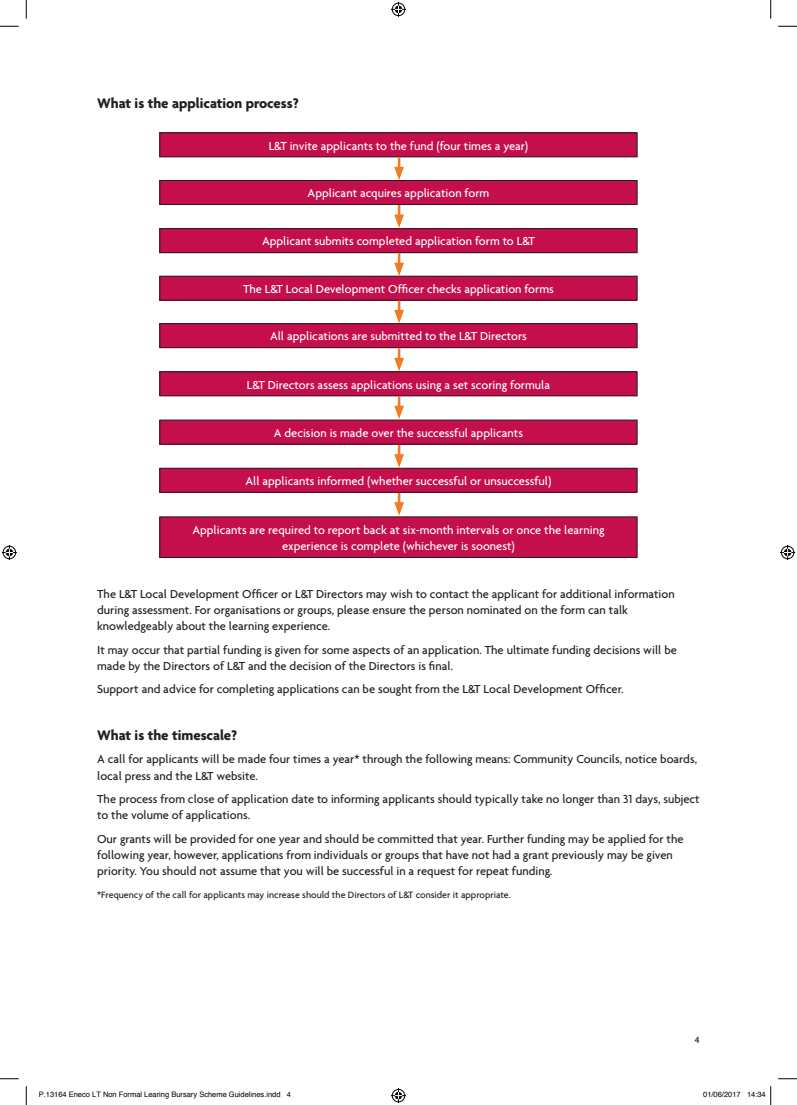
<style>
.page{position:relative;width:797px;height:1105px;background:#fff}
.page>*{position:absolute;margin:0;border:0;box-sizing:border-box;transform-origin:0 0}
.HEadings{font:700 15px "Agenda";color:#231f20}
.Body_COpy{font:500 12.5px/16.2px "Agenda";color:#231f20}
.Body_COpy-2{font:500 12.5px/16.2px "Agenda";color:#fff;text-align:center}
.Body_COpy-3{font:500 10px "Agenda";color:#231f20}
.t1{font:7.5px "Helvetica";color:#000}
</style>
<div class="page">
<div style="left:160px;top:133px;width:477px;height:24px;background:#c40f4c"></div>
<div style="left:160px;top:180px;width:477px;height:24px;background:#c40f4c"></div>
<div style="left:160px;top:180px;width:477px;height:25px;border:1px solid #231f20"></div>
<div style="left:160px;top:276px;width:477px;height:24px;background:#c40f4c"></div>
<div style="left:160px;top:276px;width:477px;height:24px;border:1px solid #231f20"></div>
<div style="left:160px;top:324px;width:477px;height:24px;background:#c40f4c"></div>
<div style="left:160px;top:323px;width:477px;height:25px;border:1px solid #231f20"></div>
<div style="left:160px;top:372px;width:477px;height:24px;background:#c40f4c"></div>
<div style="left:160px;top:420px;width:477px;height:24px;background:#c40f4c"></div>
<div style="left:160px;top:468px;width:477px;height:24px;background:#c40f4c"></div>
<div style="left:160px;top:468px;width:477px;height:24px;border:1px solid #231f20"></div>
<div style="left:160px;top:517px;width:477px;height:40px;background:#c40f4c"></div>
<div style="left:160px;top:517px;width:477px;height:41px;border:1px solid #231f20"></div>
<div style="left:160px;top:229px;width:477px;height:24px;background:#c40f4c"></div>
<div style="left:160px;top:229px;width:477px;height:24px;border:1px solid #231f20"></div>
<svg style="left:394px;top:157px;width:10px;height:23px"></svg>
<svg style="left:394px;top:205px;width:10px;height:23px"></svg>
<svg style="left:394px;top:253px;width:10px;height:23px"></svg>
<svg style="left:394px;top:301px;width:10px;height:22px"></svg>
<svg style="left:394px;top:348px;width:10px;height:23px"></svg>
<svg style="left:394px;top:396px;width:10px;height:23px"></svg>
<svg style="left:394px;top:445px;width:10px;height:23px"></svg>
<svg style="left:394px;top:493px;width:10px;height:23px"></svg>
<svg style="left:0;top:25px;width:19px;height:2px"></svg>
<svg style="left:778px;top:25px;width:19px;height:2px"></svg>
<svg style="left:0;top:1078px;width:19px;height:1px"></svg>
<svg style="left:778px;top:1078px;width:19px;height:1px"></svg>
<svg style="left:25px;top:0;width:2px;height:19px"></svg>
<svg style="left:25px;top:1086px;width:2px;height:19px"></svg>
<svg style="left:770px;top:0;width:1px;height:19px"></svg>
<svg style="left:391px;top:2px;width:15px;height:15px"></svg>
<svg style="left:391px;top:1088px;width:15px;height:15px"></svg>
<svg style="left:2px;top:545px;width:15px;height:15px"></svg>
<svg style="left:780px;top:545px;width:15px;height:15px"></svg>
<svg style="left:770px;top:1086px;width:1px;height:19px"></svg>
<p class="HEadings" style="left:97px;top:95px;width:203px">What is the application process?</p>
<p class="Body_COpy-2" style="left:269px;top:137px;width:261px">L&amp;T invite applicants to the fund (four times a year)</p>
<p class="Body_COpy-2" style="left:307px;top:185px;width:183px">Applicant acquires application form</p>
<p class="Body_COpy-2" style="left:262px;top:233px;width:274px">Applicant submits completed application form to L&amp;T</p>
<p class="Body_COpy-2" style="left:243px;top:280px;width:312px">The L&amp;T Local Development Officer checks application forms</p>
<p class="Body_COpy-2" style="left:270px;top:328px;width:258px">All applications are submitted to the L&amp;T Directors</p>
<p class="Body_COpy-2" style="left:247px;top:376px;width:305px">L&amp;T Directors assess applications using a set scoring formula</p>
<p class="Body_COpy-2" style="left:274px;top:424px;width:251px">A decision is made over the successful applicants</p>
<p class="Body_COpy-2" style="left:245px;top:473px;width:307px">All applicants informed (whether successful or unsuccessful)</p>
<p class="Body_COpy-2" style="left:192px;top:521px;width:413px">Applicants are required to report back at six-month intervals or once the learning experience is complete (whichever is soonest)</p>
<p class="Body_COpy" style="left:97px;top:585px;width:579px">The L&amp;T Local Development Officer or L&amp;T Directors may wish to contact the applicant for additional information during assessment. For organisations or groups, please ensure the person nominated on the form can talk knowledgeably about the learning experience.</p>
<p class="Body_COpy" style="left:97px;top:641px;width:581px">It may occur that partial funding is given for some aspects of an application. The ultimate funding decisions will be made by the Directors of L&amp;T and the decision of the Directors is final.</p>
<p class="Body_COpy" style="left:97px;top:681px;width:528px">Support and advice for completing applications can be sought from the L&amp;T Local Development Officer.</p>
<p class="HEadings" style="left:97px;top:727px;width:141px">What is the timescale?</p>
<p class="Body_COpy" style="left:97px;top:751px;width:601px">A call for applicants will be made four times a year* through the following means: Community Councils, notice boards, local press and the L&amp;T website.</p>
<p class="Body_COpy" style="left:97px;top:790px;width:604px">The process from close of application date to informing applicants should typically take no longer than 31 days, subject to the volume of applications.</p>
<p class="Body_COpy" style="left:97px;top:830px;width:588px">Our grants will be provided for one year and should be committed that year. Further funding may be applied for the following year, however, applications from individuals or groups that have not had a grant previously may be given priority. You should not assume that you will be successful in a request for repeat funding.</p>
<p class="Body_COpy-3" style="left:97px;top:889px;width:415px">*Frequency of the call for applicants may increase should the Directors of L&amp;T consider it appropriate.</p>
<p class="Body_COpy-3" style="left:695px;top:1033px;width:6px">4</p>
<p class="t1" style="left:39px;top:1088px;width:254px">P.13164 Eneco LT Non Formal Learing Bursary Scheme Guidelines.indd 4</p>
<p class="t1" style="left:703px;top:1088px;width:64px">01/06/2017 14:34</p>
</div>
